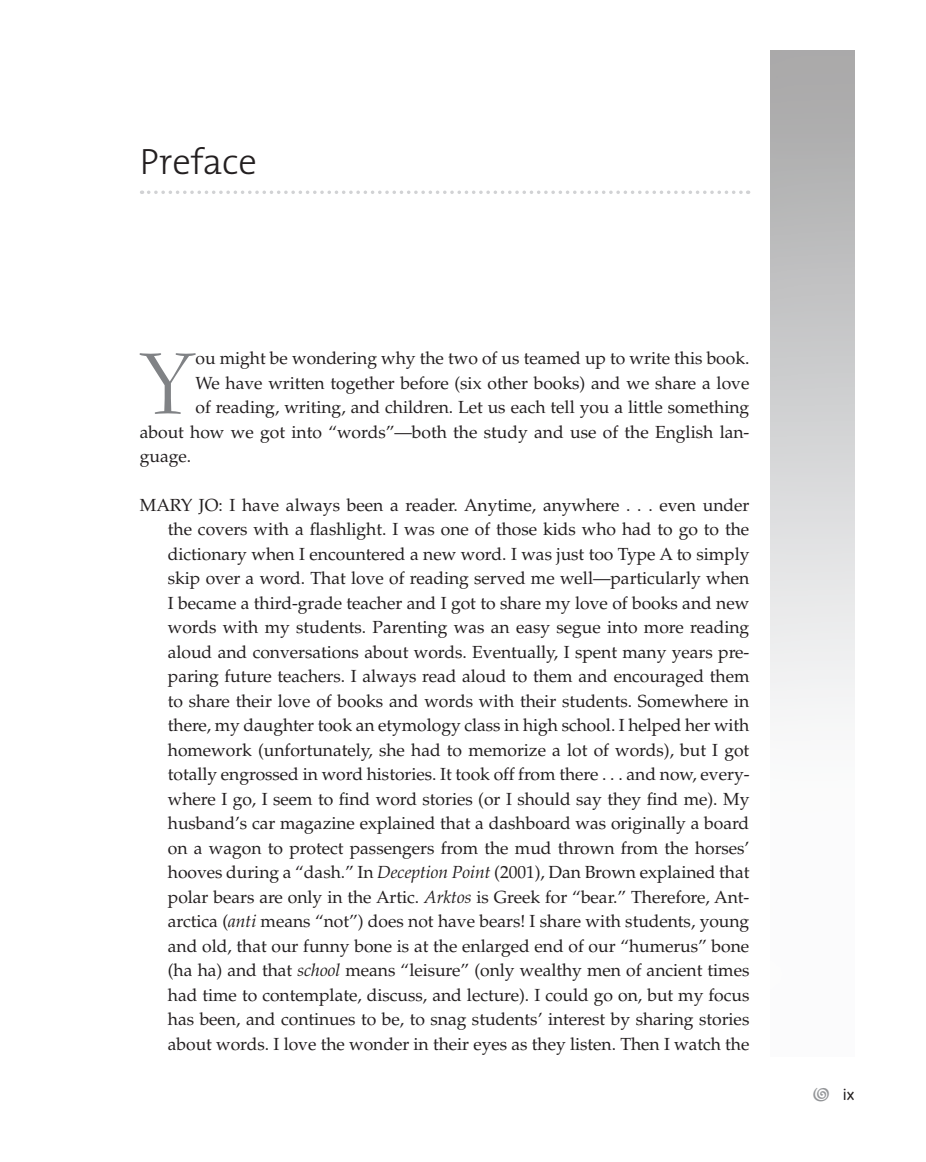
<style>
.page{position:relative;width:926px;height:1162px;background:#fff}
.page>*{position:absolute;margin:0;border:0;box-sizing:border-box;transform-origin:0 0}
.t1{font:94.5px "Bernhard Modern";color:#808285}
.t2{font:300 36.75px "The Mix";color:#231f20}
.t3{font:17.5px/24.5px "Palatino";letter-spacing:-.005em;color:#231f20;text-align:justify}
.s1{font-style:italic}
</style>
<div class="page">
<svg style="left:148px;top:190px;width:600px;height:4px"></svg>
<h2 class="t2" style="left:140px;top:131px;width:119px">Preface</h2>
<h1 class="t1" style="left:140px;top:333px;width:57px">Y</h1>
<p class="t3" style="left:195px;top:346px;width:555px">ou might be wondering why the two of us teamed up to write this book.</p>
<p class="t3" style="left:195px;top:371px;width:555px">We have written together before (six other books) and we share a love</p>
<p class="t3" style="left:195px;top:395px;width:555px">of reading, writing, and children. Let us each tell you a little something</p>
<p class="t3" style="left:140px;top:420px;width:611px">about how we got into “words”—both the study and use of the English lan-</p>
<p class="t3" style="left:140px;top:444px;width:53px">guage.</p>
<p class="t3" style="left:168px;top:492px;width:583px;text-indent:-28px">MARY JO: I have always been a reader. Anytime, anywhere . . . even under the covers with a flashlight. I was one of those kids who had to go to the dictionary when I encountered a new word. I was just too Type A to simply skip over a word. That love of reading served me well—particularly when I became a third-grade teacher and I got to share my love of books and new words with my students. Parenting was an easy segue into more reading aloud and conversations about words. Eventually, I spent many years pre&shy;paring future teachers. I always read aloud to them and encouraged them to share their love of books and words with their students. Somewhere in there, my daughter took an etymology class in high school. I helped her with homework (unfortunately, she had to memorize a lot of words), but I got totally engrossed in word histories. It took off from there . . . and now, every&shy;where I go, I seem to find word stories (or I should say they find me). My husband’s car magazine explained that a dashboard was originally a board on a wagon to protect passengers from the mud thrown from the horses’ hooves during a “dash.” In <span class="s1">Deception Point</span> (2001), Dan Brown explained that polar bears are only in the Artic. <span class="s1">Arktos</span> is Greek for “bear.” Therefore, Ant&shy;arctica (<span class="s1">anti</span> means “not”) does not have bears! I share with students, young and old, that our funny bone is at the enlarged end of our “humerus” bone (ha ha) and that <span class="s1">school</span> means “leisure” (only wealthy men of ancient times had time to contemplate, discuss, and lecture). I could go on, but my focus has been, and continues to be, to snag students’ interest by sharing stories about words. I love the wonder in their eyes as they listen. Then I watch the</p>
</div>
